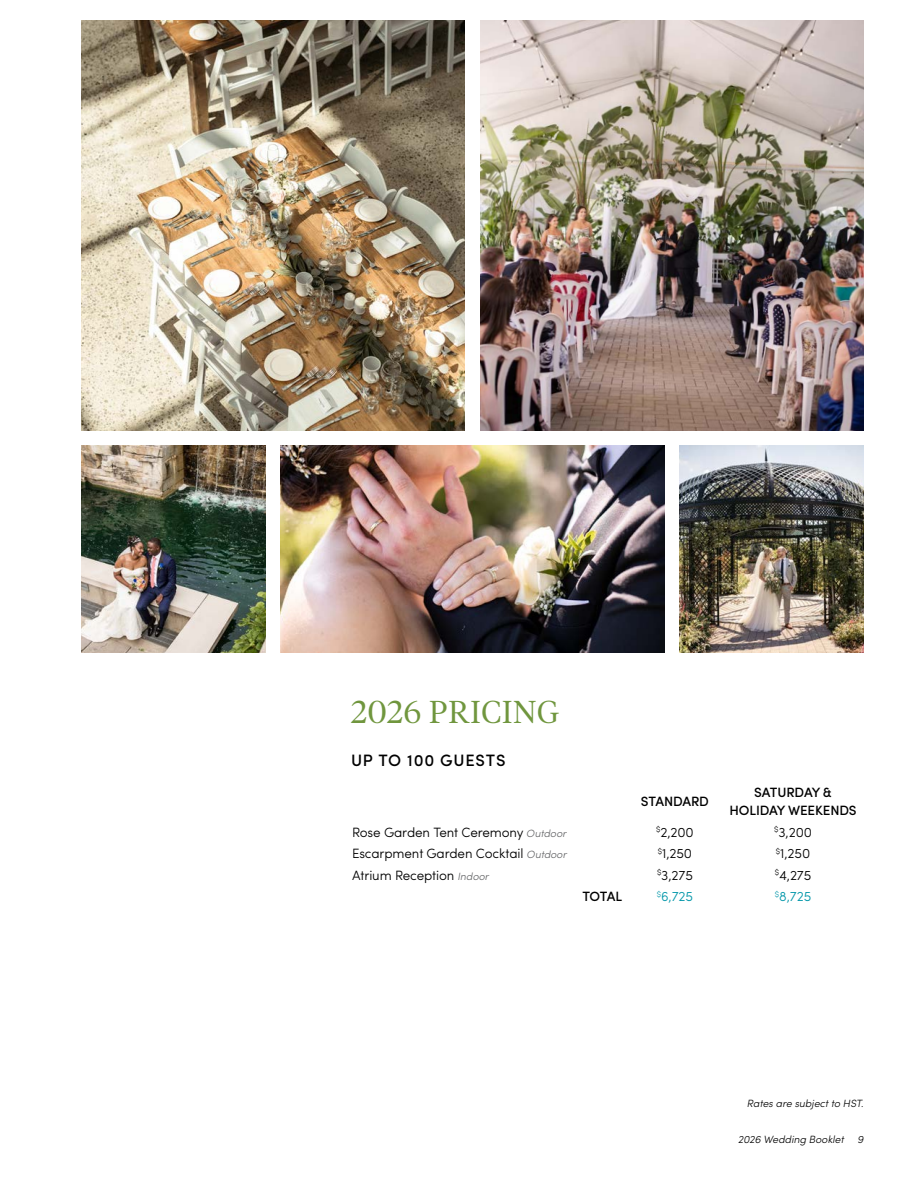
<style>
.page{position:relative;width:918px;height:1188px;background:#fff}
.page>*{position:absolute;margin:0;border:0;box-sizing:border-box;transform-origin:0 0}
.t1{font:300 31.5px "Tiempos Headline";letter-spacing:.025em;color:#70963e}
.t2{font:500 16.5px "Sofia Pro";letter-spacing:.05em;color:#000}
.t3{font:300 13.5px "Sofia Pro";letter-spacing:-.01em;color:#000}
.t4{font:500 13.5px/18px "Sofia Pro";letter-spacing:-.01em;color:#000;text-align:center}
.t5{font:300 13.5px "Sofia Pro";letter-spacing:-.01em;color:#0096a9}
.t6{font:italic 300 10.5px "Sofia Pro";color:#000}
.s1{font-style:italic;font-size:10.5px;color:#636466}
</style>
<div class="page">
<img style="left:81px;top:20px;width:384px;height:410px">
<img style="left:480px;top:20px;width:384px;height:410px">
<img style="left:81px;top:445px;width:185px;height:208px">
<img style="left:679px;top:445px;width:185px;height:208px">
<img style="left:280px;top:445px;width:384px;height:208px">
<h1 class="t1" style="left:351px;top:690px;width:210px">2026 PRICING</h1>
<p class="t2" style="left:351px;top:748px;width:156px">UP TO 100 GUESTS</p>
<p class="t4" style="left:641px;top:792px;width:70px">STANDARD</p>
<p class="t4" style="left:730px;top:783px;width:129px">SATURDAY &amp;<br>HOLIDAY WEEKENDS</p>
<p class="t3" style="left:352px;top:822px;width:216px">Rose Garden Tent Ceremony <span class="s1">Outdoor</span></p>
<p class="t3" style="left:656px;top:822px;width:39px"><sup>$</sup>2,200</p>
<p class="t3" style="left:774px;top:822px;width:39px"><sup>$</sup>3,200</p>
<p class="t3" style="left:352px;top:844px;width:216px">Escarpment Garden Cocktail <span class="s1">Outdoor</span></p>
<p class="t3" style="left:658px;top:844px;width:36px"><sup>$</sup>1,250</p>
<p class="t3" style="left:776px;top:844px;width:36px"><sup>$</sup>1,250</p>
<p class="t3" style="left:352px;top:865px;width:139px">Atrium Reception <span class="s1">Indoor</span></p>
<p class="t3" style="left:657px;top:865px;width:37px"><sup>$</sup>3,275</p>
<p class="t3" style="left:775px;top:865px;width:38px"><sup>$</sup>4,275</p>
<p class="t4" style="left:582px;top:887px;width:41px">TOTAL</p>
<p class="t5" style="left:657px;top:887px;width:38px"><sup>$</sup>6,725</p>
<p class="t5" style="left:775px;top:887px;width:38px"><sup>$</sup>8,725</p>
<p class="t6" style="left:747px;top:1096px;width:118px">Rates are subject to HST.</p>
<p class="t6" style="left:738px;top:1131px;width:107px">2026 Wedding Booklet</p>
<p class="t6" style="left:858px;top:1131px;width:8px">9</p>
</div>
